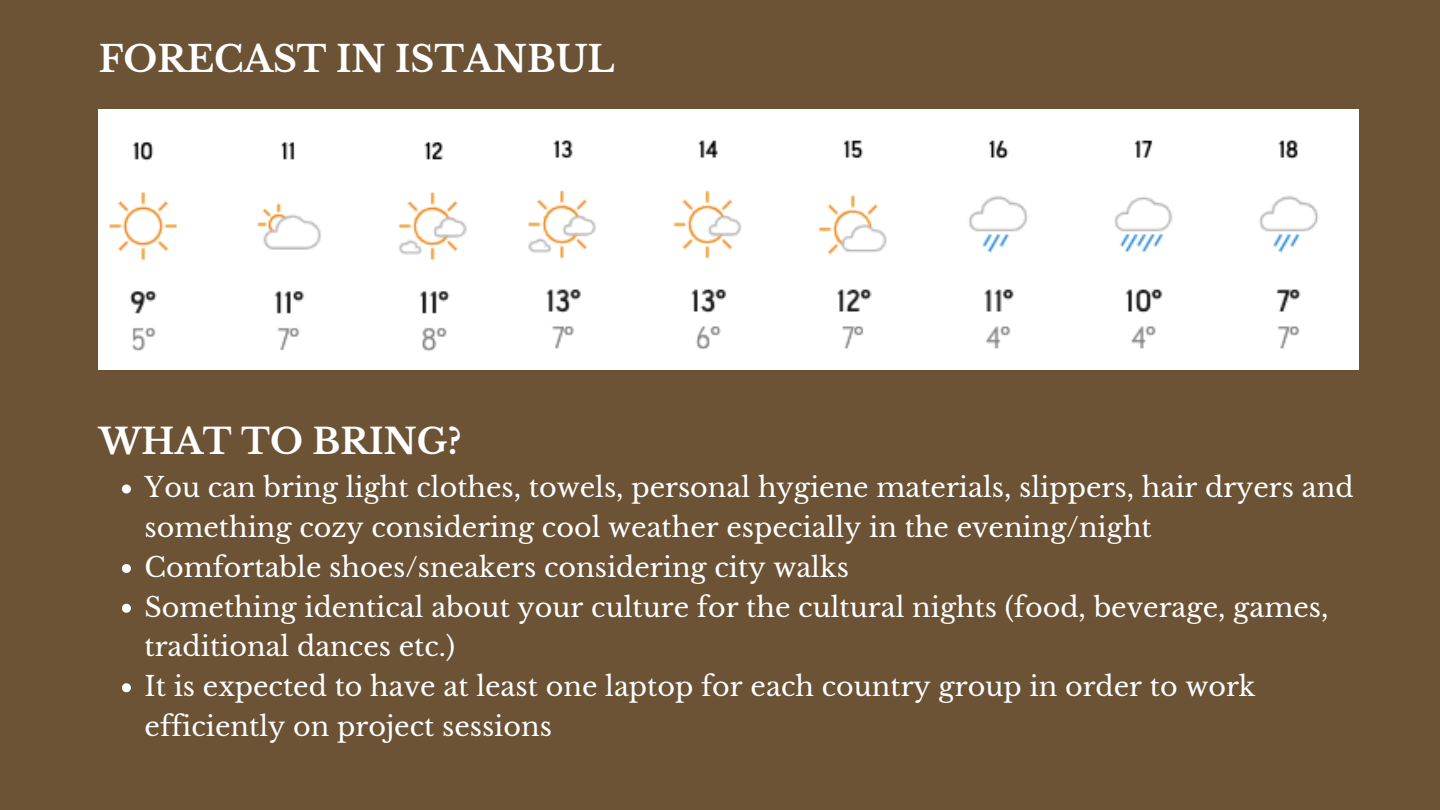
<style>
.page{position:relative;width:1440px;height:810px;background:#6c5336}
.page>*{position:absolute;margin:0;border:0;box-sizing:border-box;transform-origin:0 0}
.t1{font:700 36px "Libre Baskerville";color:#fff}
.t2{font:700 35px "Libre Baskerville";color:#fff}
.t3{font:27px/39.8px "Libre Baskerville";color:#fff}
</style>
<div class="page">
<div style="left:99px;top:109px;width:1260px;height:261px;background:#fff"></div>
<svg style="left:122px;top:485px;width:9px;height:9px"></svg>
<svg style="left:122px;top:564px;width:9px;height:9px"></svg>
<svg style="left:122px;top:604px;width:9px;height:9px"></svg>
<svg style="left:122px;top:683px;width:9px;height:9px"></svg>
<p class="t1" style="left:99px;top:37px;width:517px">FORECAST IN ISTANBUL</p>
<p class="t2" style="left:99px;top:420px;width:364px">WHAT TO BRING?</p>
<p class="t3" style="left:145px;top:468px;width:1211px">You can bring light clothes, towels, personal hygiene materials, slippers, hair dryers and something cozy considering cool weather especially in the evening/night</p>
<p class="t3" style="left:145px;top:547px;width:706px">Comfortable shoes/sneakers considering city walks</p>
<p class="t3" style="left:145px;top:587px;width:1185px">Something identical about your culture for the cultural nights (food, beverage, games, traditional dances etc.)</p>
<p class="t3" style="left:145px;top:667px;width:1113px">It is expected to have at least one laptop for each country group in order to work efficiently on project sessions</p>
</div>
